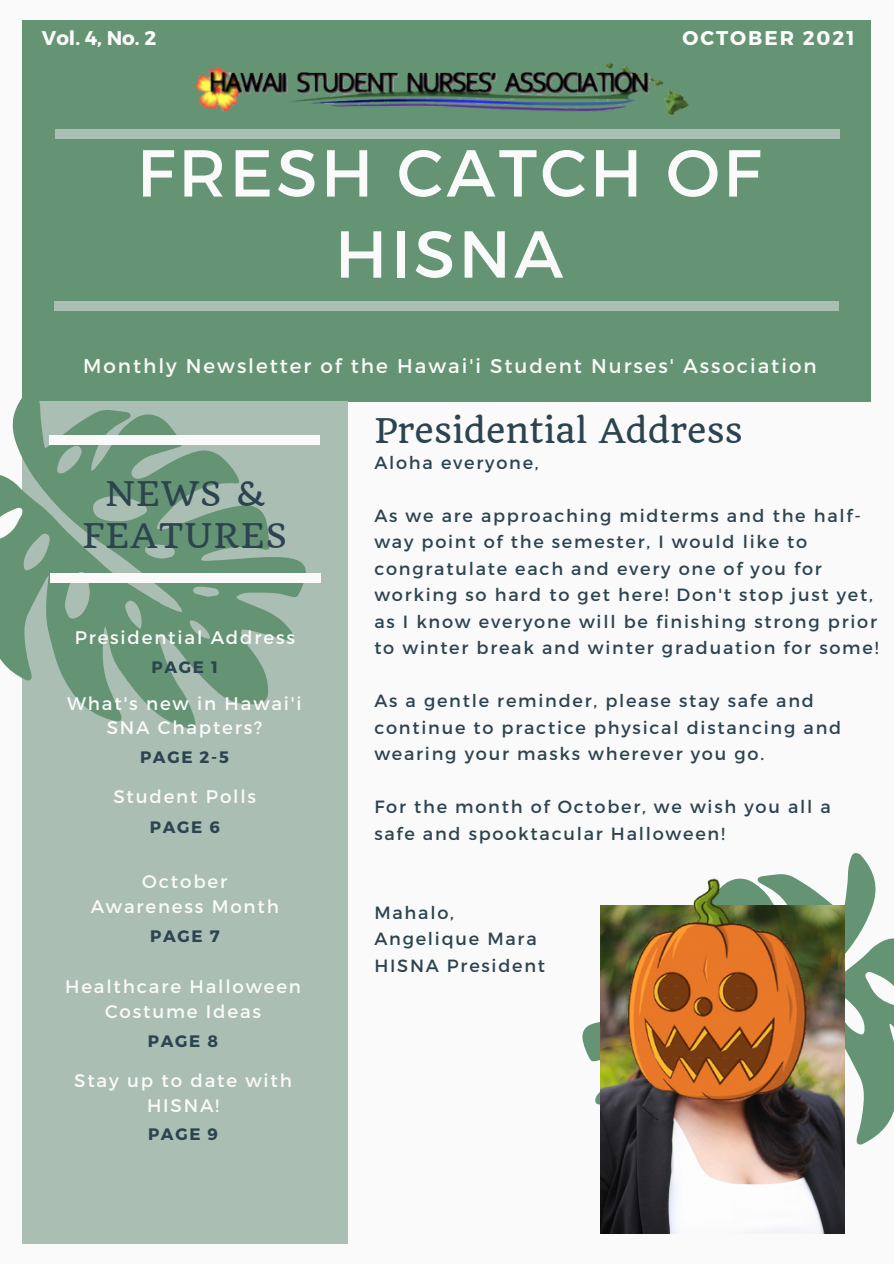
<style>
.page{position:relative;width:894px;height:1264px;background:#fff}
.page>*{position:absolute;margin:0;border:0;box-sizing:border-box;transform-origin:0 0}
.t1{font:66.3px/81px "Montserrat";letter-spacing:.05em;color:#fafafa;text-align:center}
.t2{font:33.15px "Quando";color:#2c4450}
.t3{font:33.15px/41.7px "Quando";letter-spacing:.05em;color:#2c4450;text-align:center}
.t4{font:19.8px "Montserrat";letter-spacing:.1em;color:#fafafa}
.t5{font:700 19.8px "Montserrat";letter-spacing:.1em;color:#fafafa}
.t6{font:18.15px/24.8px "Montserrat";letter-spacing:.1em;color:#fafafa;text-align:center}
.t7{font:17.7px/26.4px "Montserrat";letter-spacing:.1em;color:#2c4450}
.t8{font:700 16.5px "Montserrat";letter-spacing:.1em;color:#2c4450}
</style>
<div class="page">
<div style="left:0;top:0;width:893px;height:1263px;background:#fafafa"></div>
<div style="left:23px;top:20px;width:847px;height:381px;background:#649473"></div>
<div style="left:23px;top:401px;width:324px;height:842px;background:#aabeb3"></div>
<div style="left:55px;top:129px;width:784px;height:9px;background:#aabeb3"></div>
<div style="left:54px;top:301px;width:784px;height:9px;background:#aabeb3"></div>
<svg style="left:0;top:389px;width:306px;height:340px;fill:#649473"></svg>
<div style="left:49px;top:435px;width:270px;height:9px;background:#fafafa"></div>
<div style="left:50px;top:574px;width:270px;height:9px;background:#fafafa"></div>
<svg style="left:582px;top:853px;width:311px;height:339px"></svg>
<img style="left:195px;top:62px;width:494px;height:54px">
<img style="left:600px;top:1129px;width:243px;height:104px">
<img style="left:590px;top:860px;width:257px;height:269px">
<p class="t5" style="left:42px;top:25px;width:116px">Vol. 4, No. 2</p>
<p class="t5" style="left:682px;top:25px;width:174px">OCTOBER 2021</p>
<p class="t1" style="left:137px;top:129px;width:625px">FRESH CATCH OF<br>HISNA</p>
<p class="t4" style="left:83px;top:353px;width:734px">Monthly Newsletter of the Hawai'i Student Nurses' Association</p>
<p class="t3" style="left:82px;top:473px;width:206px">NEWS &amp;<br>FEATURES</p>
<p class="t6" style="left:75px;top:624px;width:222px">Presidential Address</p>
<p class="t8" style="left:151px;top:656px;width:68px">PAGE 1</p>
<p class="t6" style="left:67px;top:689px;width:236px">What's new in Hawai'i<br>SNA Chapters?</p>
<p class="t8" style="left:140px;top:746px;width:90px">PAGE 2-5</p>
<p class="t6" style="left:113px;top:783px;width:144px">Student Polls</p>
<p class="t8" style="left:150px;top:816px;width:71px">PAGE 6</p>
<p class="t6" style="left:142px;top:868px;width:86px">October</p>
<p class="t6" style="left:91px;top:892px;width:190px">Awareness Month</p>
<p class="t8" style="left:150px;top:925px;width:71px">PAGE 7</p>
<p class="t6" style="left:65px;top:973px;width:237px">Healthcare Halloween<br>Costume Ideas</p>
<p class="t8" style="left:148px;top:1030px;width:72px">PAGE 8</p>
<p class="t6" style="left:74px;top:1067px;width:219px">Stay up to date with<br>HISNA!</p>
<p class="t8" style="left:148px;top:1123px;width:71px">PAGE 9</p>
<p class="t2" style="left:374px;top:410px;width:370px">Presidential Address</p>
<p class="t7" style="left:374px;top:448px;width:166px">Aloha everyone,</p>
<p class="t7" style="left:374px;top:501px;width:505px">As we are approaching midterms and the half&shy;way point of the semester, I would like to congratulate each and every one of you for working so hard to get here! Don't stop just yet, as I know everyone will be finishing strong prior to winter break and winter graduation for some!</p>
<p class="t7" style="left:374px;top:686px;width:468px">As a gentle reminder, please stay safe and continue to practice physical distancing and wearing your masks wherever you go.</p>
<p class="t7" style="left:374px;top:792px;width:458px">For the month of October, we wish you all a safe and spooktacular Halloween!</p>
<p class="t7" style="left:374px;top:898px;width:81px">Mahalo,</p>
<p class="t7" style="left:374px;top:925px;width:164px">Angelique Mara</p>
<p class="t7" style="left:374px;top:951px;width:172px">HISNA President</p>
</div>
